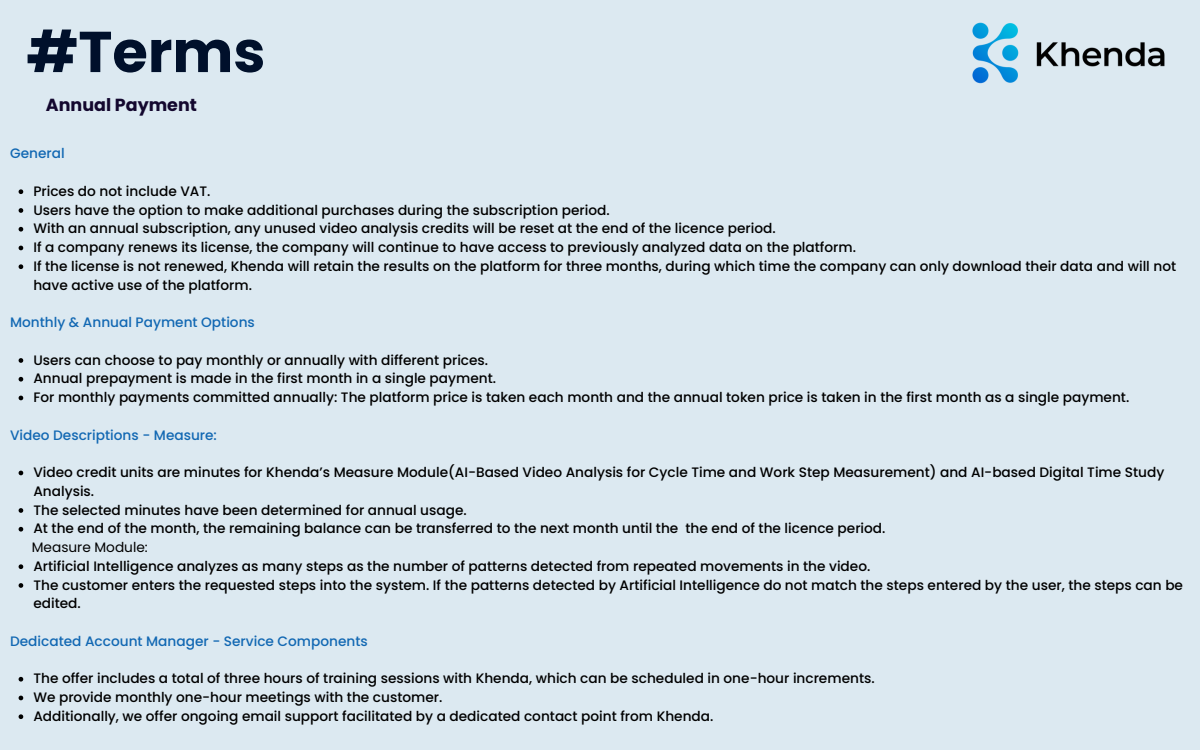
<style>
.page{position:relative;width:1200px;height:750px;background:#dce9f1}
.page>*{position:absolute;margin:0;border:0;box-sizing:border-box;transform-origin:0 0}
.t1{font:700 57.5px "Poppins";color:#00102b}
.t2{font:700 17.5px "Poppins";color:#13072e}
.t3{font:500 13.75px/18.8px "Poppins";color:#000}
.t4{font:500 13.75px "Poppins";color:#1268b3}
.t5{font:13.75px "Poppins";color:#000}
</style>
<div class="page">
<img style="left:972px;top:22px;width:193px;height:62px">
<svg style="left:19px;top:189px;width:4px;height:5px"></svg>
<svg style="left:19px;top:208px;width:4px;height:5px"></svg>
<svg style="left:19px;top:227px;width:4px;height:5px"></svg>
<svg style="left:19px;top:246px;width:4px;height:4px"></svg>
<svg style="left:19px;top:264px;width:4px;height:5px"></svg>
<svg style="left:19px;top:358px;width:4px;height:5px"></svg>
<svg style="left:19px;top:377px;width:4px;height:5px"></svg>
<svg style="left:19px;top:396px;width:4px;height:4px"></svg>
<svg style="left:19px;top:471px;width:4px;height:4px"></svg>
<svg style="left:19px;top:508px;width:4px;height:5px"></svg>
<svg style="left:19px;top:527px;width:4px;height:5px"></svg>
<svg style="left:19px;top:564px;width:4px;height:5px"></svg>
<svg style="left:19px;top:583px;width:4px;height:5px"></svg>
<svg style="left:19px;top:677px;width:4px;height:5px"></svg>
<svg style="left:19px;top:696px;width:4px;height:4px"></svg>
<svg style="left:19px;top:714px;width:4px;height:5px"></svg>
<p class="t1" style="left:26px;top:12px;width:241px">#Terms</p>
<h1 class="t2" style="left:46px;top:93px;width:153px">Annual Payment</h1>
<p class="t4" style="left:10px;top:144px;width:56px">General</p>
<p class="t3" style="left:33px;top:182px;width:179px">Prices do not include VAT.</p>
<p class="t3" style="left:33px;top:201px;width:578px">Users have the option to make additional purchases during the subscription period.</p>
<p class="t3" style="left:33px;top:219px;width:744px">With an annual subscription, any unused video analysis credits will be reset at the end of the licence period.</p>
<p class="t3" style="left:33px;top:238px;width:824px">If a company renews its license, the company will continue to have access to previously analyzed data on the platform.</p>
<p class="t3" style="left:33px;top:257px;width:1144px">If the license is not renewed, Khenda will retain the results on the platform for three months, during which time the company can only download their data and will not have active use of the platform.</p>
<p class="t4" style="left:10px;top:313px;width:246px">Monthly &amp; Annual Payment Options</p>
<p class="t3" style="left:33px;top:351px;width:456px">Users can choose to pay monthly or annually with different prices.</p>
<p class="t3" style="left:33px;top:369px;width:464px">Annual prepayment is made in the first month in a single payment.</p>
<p class="t3" style="left:33px;top:388px;width:1097px">For monthly payments committed annually: The platform price is taken each month and the annual token price is taken in the first month as a single payment.</p>
<p class="t4" style="left:10px;top:425px;width:208px">Video Descriptions - Measure:</p>
<p class="t3" style="left:33px;top:463px;width:1132px">Video credit units are minutes for Khenda’s Measure Module(AI-Based Video Analysis for Cycle Time and Work Step Measurement) and AI-based Digital Time Study<br>Analysis.</p>
<p class="t3" style="left:33px;top:501px;width:435px">The selected minutes have been determined for annual usage.</p>
<p class="t3" style="left:33px;top:519px;width:854px">At the end of the month, the remaining balance can be transferred to the next month until the the end of the licence period.</p>
<p class="t5" style="left:32px;top:538px;width:118px">Measure Module:</p>
<p class="t3" style="left:33px;top:557px;width:839px">Artificial Intelligence analyzes as many steps as the number of patterns detected from repeated movements in the video.</p>
<p class="t3" style="left:33px;top:576px;width:1151px">The customer enters the requested steps into the system. If the patterns detected by Artificial Intelligence do not match the steps entered by the user, the steps can be edited.</p>
<p class="t4" style="left:10px;top:632px;width:359px">Dedicated Account Manager - Service Components</p>
<p class="t3" style="left:33px;top:669px;width:843px">The offer includes a total of three hours of training sessions with Khenda, which can be scheduled in one-hour increments.</p>
<p class="t3" style="left:33px;top:688px;width:411px">We provide monthly one-hour meetings with the customer.</p>
<p class="t3" style="left:33px;top:707px;width:682px">Additionally, we offer ongoing email support facilitated by a dedicated contact point from Khenda.</p>
</div>
